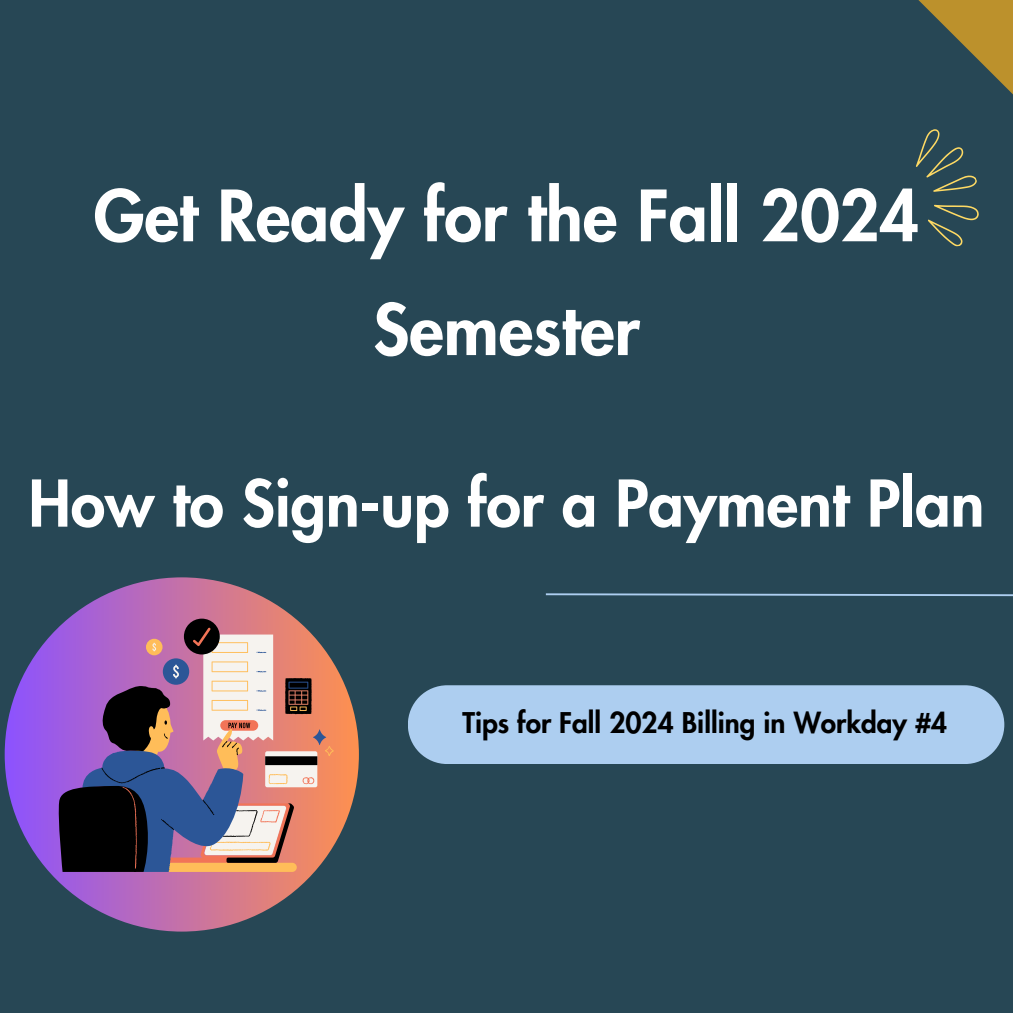
<style>
.page{position:relative;width:1013px;height:1013px;background:#fff}
.page>*{position:absolute;margin:0;border:0;box-sizing:border-box;transform-origin:0 0}
.t1{font:800 68.62px/113.8px "Futura LT Pro";color:#fff;text-align:center}
.t2{font:800 62.62px "Futura LT Pro";color:#fff}
.t3{font:800 27.88px "Futura LT Pro";color:#000}
</style>
<div class="page">
<div style="left:0;top:0;width:1012px;height:1012px;background:#274755"></div>
<div style="left:5px;top:577px;width:354px;height:354px;background:linear-gradient(to right,#8850f9,#fd924f);border-radius:50%"></div>
<div style="left:408px;top:685px;width:596px;height:79px;background:#adcef0"></div>
<svg style="left:918px;top:0;width:94px;height:94px"></svg>
<svg style="left:916px;top:129px;width:63px;height:118px"></svg>
<svg style="left:545px;top:593px;width:467px;height:4px"></svg>
<svg style="left:317px;top:640px;width:17px;height:229px;background:#de845e"></svg>
<svg style="left:317px;top:729px;width:9px;height:16px"></svg>
<svg style="left:57px;top:618px;width:260px;height:253px;background:#936e89"></svg>
<p class="t1" style="left:94px;top:162px;width:827px">Get Ready for the Fall 2024<br>Semester</p>
<p class="t2" style="left:29px;top:475px;width:957px">How to Sign-up for a Payment Plan</p>
<p class="t3" style="left:462px;top:710px;width:486px">Tips for Fall 2024 Billing in Workday #4</p>
</div>
